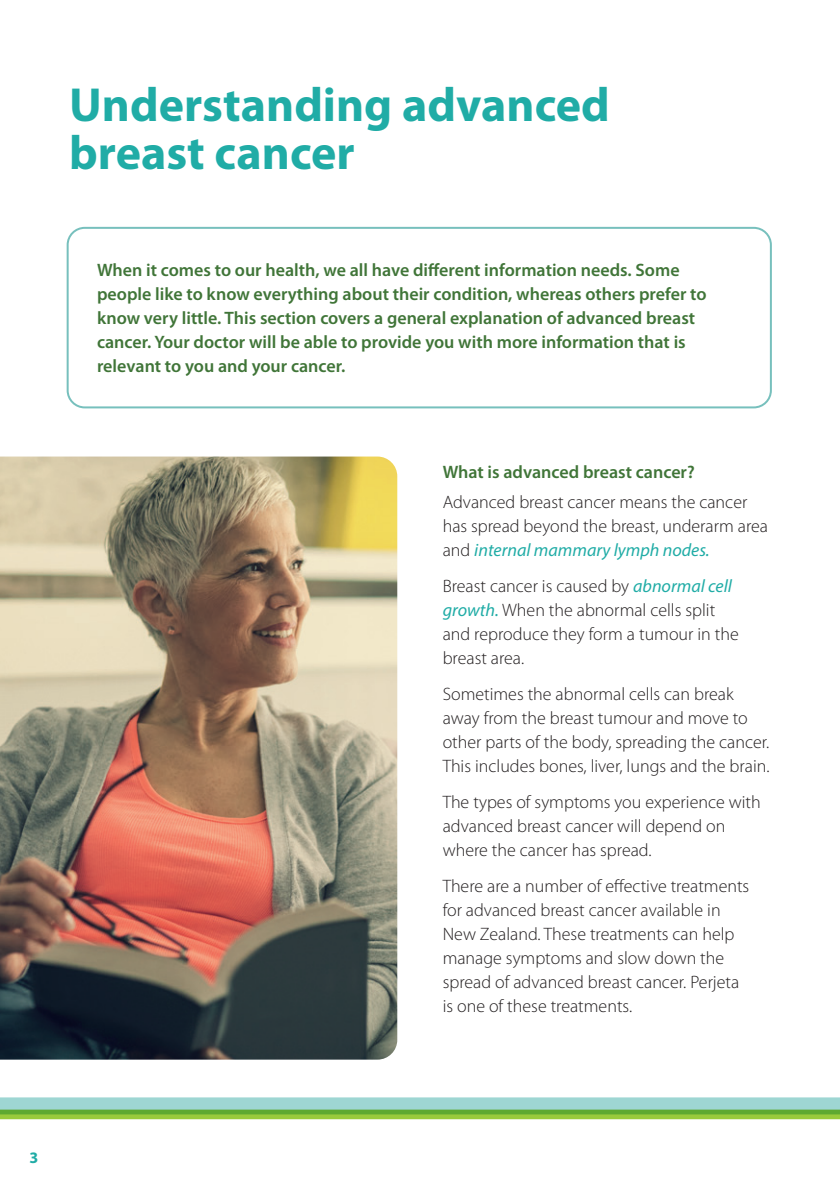
<style>
.page{position:relative;width:840px;height:1191px;background:#fff}
.page>*{position:absolute;margin:0;border:0;box-sizing:border-box;transform-origin:0 0}
.t1{font:700 48px/48px "Myriad Pro";color:#20aca6}
.t2{font:300 18px/24px "Myriad Pro";color:#231f20}
.t3{font:600 18px/24px "Myriad Pro";color:#407538}
.t4{font:700 16px "Myriad Pro";color:#20aca6}
.s1{font-weight:400;font-style:italic;color:#20aca6}
</style>
<div class="page">
<div style="left:67px;top:227px;width:704px;height:181px;border:2px solid #77c0bd;border-radius:17px"></div>
<img style="left:0;top:456px;width:397px;height:603px">
<svg style="left:0;top:1097px;width:839px;height:22px;background:#90ca90"></svg>
<h1 class="t1" style="left:69px;top:82px;width:542px">Understanding advanced breast cancer</h1>
<p class="t3" style="left:97px;top:258px;width:610px">When it comes to our health, we all have different information needs. Some people like to know everything about their condition, whereas others prefer to know very little. This section covers a general explanation of advanced breast cancer. Your doctor will be able to provide you with more information that is relevant to you and your cancer.</p>
<p class="t3" style="left:442px;top:460px;width:253px">What is advanced breast cancer?</p>
<p class="t2" style="left:442px;top:490px;width:327px">Advanced breast cancer means the cancer has spread beyond the breast, underarm area and <span class="s1">internal mammary lymph nodes.</span></p>
<p class="t2" style="left:442px;top:574px;width:297px">Breast cancer is caused by <span class="s1">abnormal cell growth.</span> When the abnormal cells split and reproduce they form a tumour in the breast area.</p>
<p class="t2" style="left:442px;top:682px;width:328px">Sometimes the abnormal cells can break away from the breast tumour and move to other parts of the body, spreading the cancer.<br>This includes bones, liver, lungs and the brain.</p>
<p class="t2" style="left:442px;top:790px;width:319px">The types of symptoms you experience with advanced breast cancer will depend on where the cancer has spread.</p>
<p class="t2" style="left:442px;top:874px;width:308px">There are a number of effective treatments for advanced breast cancer available in New Zealand. These treatments can help manage symptoms and slow down the spread of advanced breast cancer. Perjeta is one of these treatments.</p>
<p class="t4" style="left:29px;top:1148px;width:10px">3</p>
</div>
